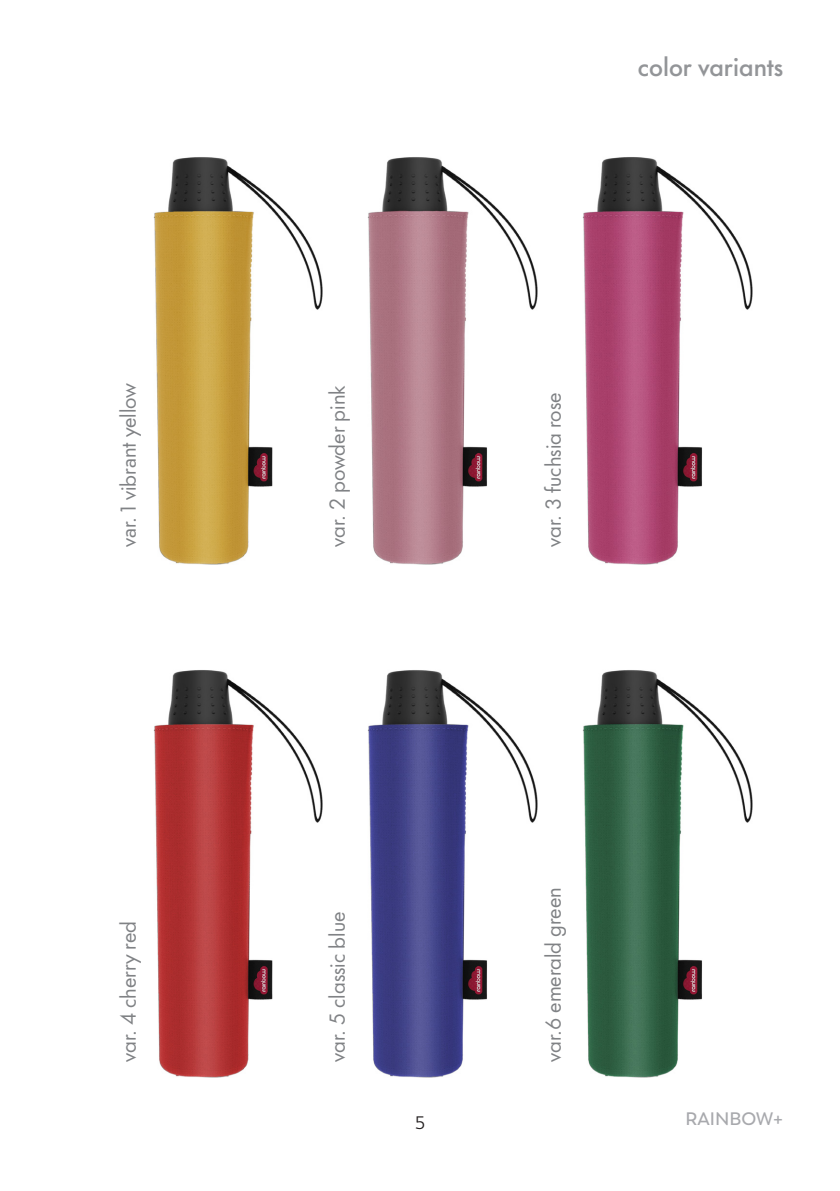
<style>
.page{position:relative;width:840px;height:1191px;background:#fff}
.page>*{position:absolute;margin:0;border:0;box-sizing:border-box;transform-origin:0 0}
.t1{font:500 24px "Futura Now Headline";color:#939598}
.t2{font:20px "Futura Now Headline";color:#808285}
.t3{font:600 18px "Trenda";color:#a8a9ad}
.t4{font:18px "Trenda";color:#231f20}
</style>
<div class="page">
<img style="left:153px;top:157px;width:170px;height:408px">
<img style="left:367px;top:157px;width:171px;height:408px">
<img style="left:582px;top:157px;width:171px;height:408px">
<img style="left:153px;top:670px;width:170px;height:408px">
<img style="left:367px;top:670px;width:171px;height:408px">
<img style="left:582px;top:670px;width:171px;height:408px">
<p class="t2" style="left:112px;top:547px;width:165px;rotate:-90deg">var. 1 vibrant yellow</p>
<p class="t2" style="left:321px;top:547px;width:163px;rotate:-90deg">var. 2 powder pink</p>
<p class="t1" style="left:637px;top:48px;width:147px">color variants</p>
<p class="t2" style="left:537px;top:547px;width:156px;rotate:-90deg">var. 3 fuchsia rose</p>
<p class="t2" style="left:112px;top:1062px;width:142px;rotate:-90deg">var. 4 cherry red</p>
<p class="t2" style="left:321px;top:1062px;width:151px;rotate:-90deg">var. 5 classic blue</p>
<p class="t4" style="left:415px;top:1112px;width:11px">5</p>
<p class="t2" style="left:537px;top:1062px;width:176px;rotate:-90deg">var.6 emerald green</p>
<p class="t3" style="left:685px;top:1107px;width:99px">RAINBOW+</p>
</div>
